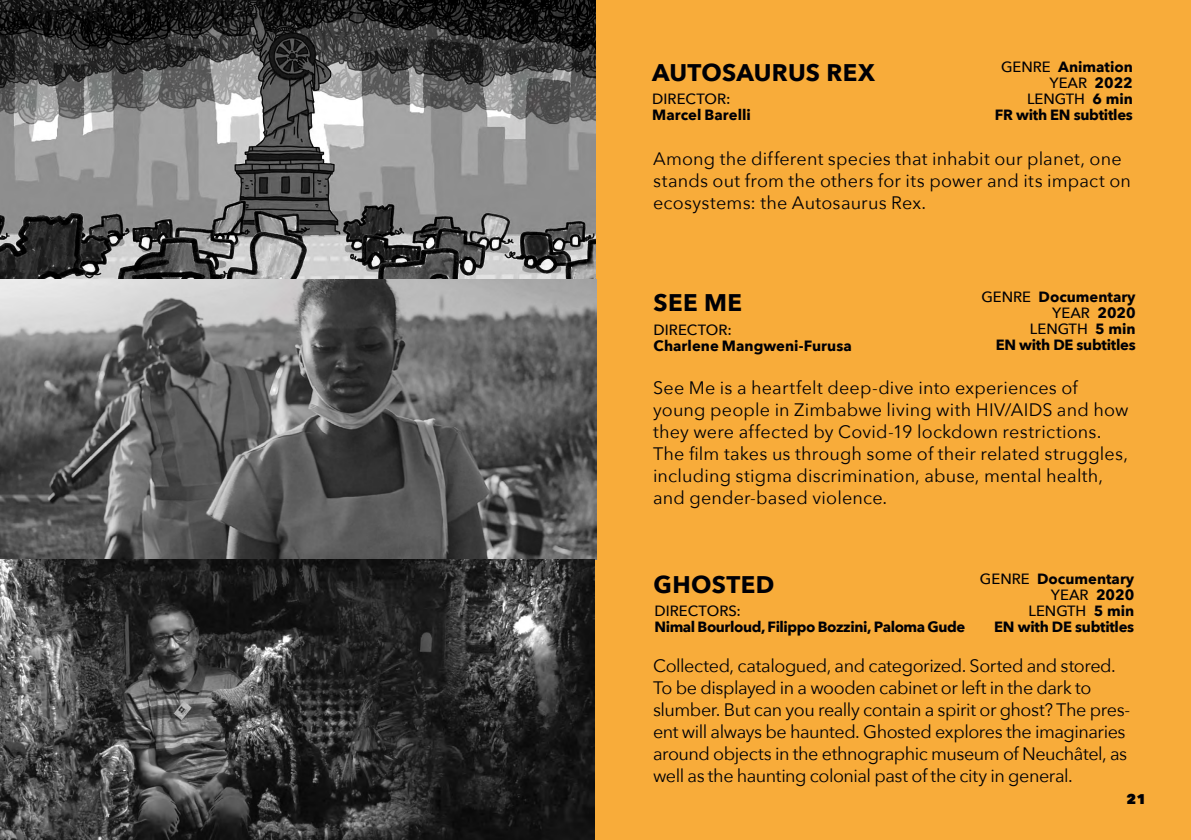
<style>
.page{position:relative;width:1191px;height:840px;background:#fff}
.page>*{position:absolute;margin:0;border:0;box-sizing:border-box;transform-origin:0 0}
.t1{font:700 24px "Avenir Next";letter-spacing:.015em;color:#000005}
.t2{font:18px/22px "Avenir Next";letter-spacing:.005em;color:#000005}
.t3{font:18px/22px "Avenir Next";letter-spacing:-.025em;color:#000005}
.t4{font:700 14.8px/16px "Avenir Next";letter-spacing:-.02em;color:#000005;text-align:right}
.t5{font:500 14.8px "Avenir Next";letter-spacing:.005em;color:#000005}
.t6{font:700 14.8px "Avenir Next";color:#000005}
.t7{font:700 14.8px "Avenir Next";letter-spacing:.005em;color:#000005}
.t8{font:800 14px "Avenir Next";color:#000005}
.s1{font-weight:500}
</style>
<div class="page">
<div style="left:0;top:0;width:1191px;height:839px;background:#f8ac3a"></div>
<img style="left:0;top:0;width:596px;height:559px">
<img style="left:0;top:559px;width:594px;height:280px">
<h1 class="t1" style="left:652px;top:52px;width:224px">AUTOSAURUS REX</h1>
<p class="t4" style="left:995px;top:58px;width:139px"><span class="s1">GENRE</span> Animation<br><span class="s1">YEAR</span> 2022<br><span class="s1">LENGTH</span> 6 min<br>FR with EN subtitles</p>
<p class="t2" style="left:653px;top:147px;width:479px">Among the different species that inhabit our planet, one stands out from the others for its power and its impact on ecosystems: the Autosaurus Rex.</p>
<p class="t5" style="left:652px;top:86px;width:80px">DIRECTOR:</p>
<p class="t7" style="left:652px;top:102px;width:100px">Marcel Barelli</p>
<h1 class="t1" style="left:653px;top:282px;width:90px">SEE ME</h1>
<p class="t4" style="left:981px;top:289px;width:156px"><span class="s1">GENRE</span> Documentary<br><span class="s1">YEAR</span> 2020<br><span class="s1">LENGTH</span> 5 min<br>EN with DE subtitles</p>
<p class="t2" style="left:653px;top:376px;width:477px">See Me is a heartfelt deep-dive into experiences of young people in Zimbabwe living with HIV/AIDS and how they were affected by Covid-19 lockdown restrictions.<br>The film takes us through some of their related struggles, including stigma discrimination, abuse, mental health, and gender-based violence.</p>
<p class="t5" style="left:653px;top:317px;width:80px">DIRECTOR:</p>
<p class="t6" style="left:653px;top:332px;width:200px">Charlene Mangweni-Furusa</p>
<h1 class="t1" style="left:653px;top:563px;width:122px">GHOSTED</h1>
<p class="t4" style="left:980px;top:570px;width:156px"><span class="s1">GENRE</span> Documentary<br><span class="s1">YEAR</span> 2020<br><span class="s1">LENGTH</span> 5 min<br>EN with DE subtitles</p>
<p class="t3" style="left:653px;top:653px;width:478px">Collected, catalogued, and categorized. Sorted and stored.<br>To be displayed in a wooden cabinet or left in the dark to slumber. But can you really contain a spirit or ghost? The pres&shy;ent will always be haunted. Ghosted explores the imaginaries around objects in the ethnographic museum of Neuchâtel, as well as the haunting colonial past of the city in general.</p>
<p class="t5" style="left:654px;top:598px;width:88px">DIRECTORS:</p>
<p class="t4" style="left:654px;top:618px;width:312px">Nimal Bourloud, Filippo Bozzini, Paloma Gude</p>
<p class="t8" style="left:1126px;top:790px;width:21px">21</p>
</div>
